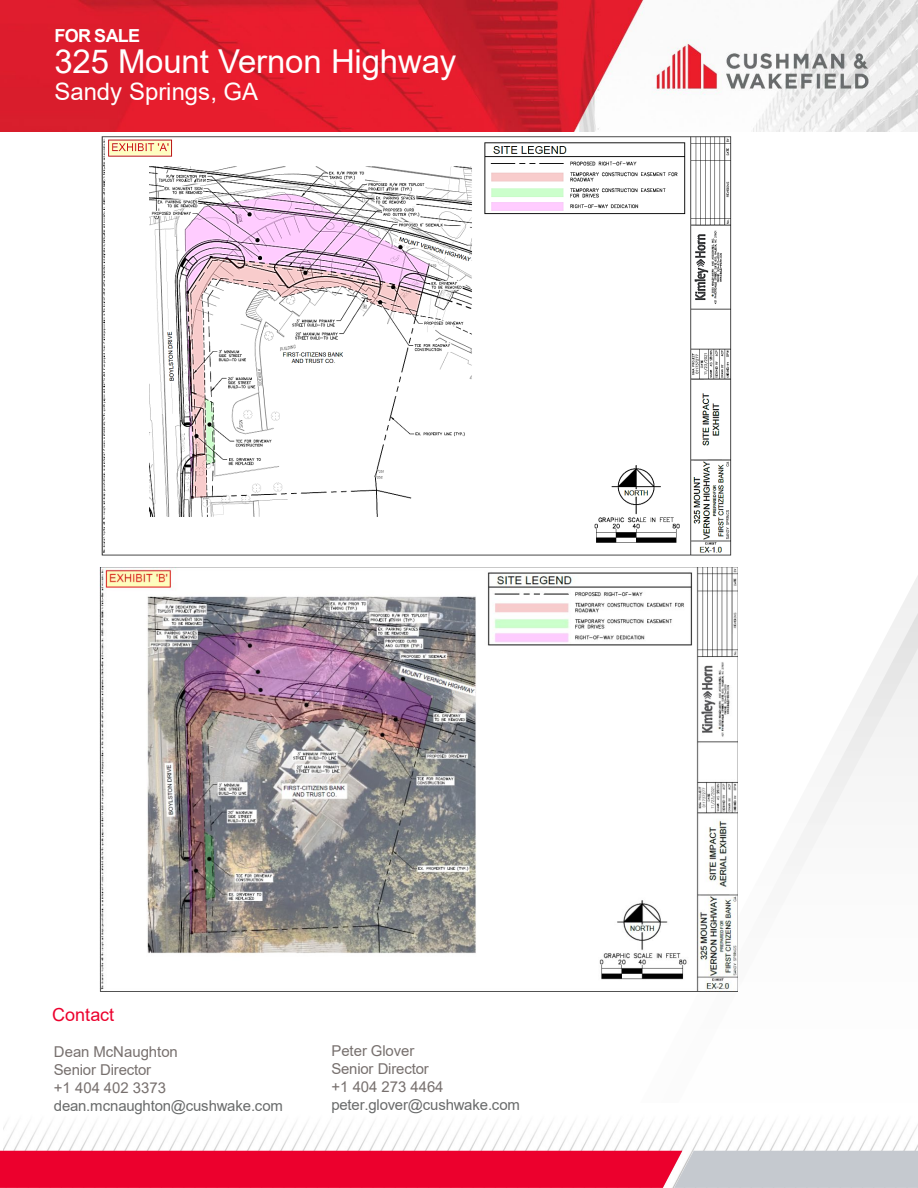
<style>
.page{position:relative;width:918px;height:1188px;background:#fff}
.page>*{position:absolute;margin:0;border:0;box-sizing:border-box;transform-origin:0 0}
.t1{font:33px "Arial";letter-spacing:-.005em;color:#fff}
.t2{font:24px "Arial";color:#fff}
.t3{font:18px "Arial";color:#ec002d}
.t4{font:700 18px "Arial";letter-spacing:-.03em;color:#fff}
.t5{font:15px/18px "Arial";color:#77706e}
.t6{font:15px "Arial";letter-spacing:-.015em;color:#696b6b}
</style>
<div class="page">
<svg style="left:786px;top:576px;width:132px;height:290px"></svg>
<img style="left:4px;top:1121px;width:914px;height:30px">
<svg style="left:0;top:1151px;width:918px;height:37px;background:#e23658"></svg>
<img style="left:0;top:0;width:918px;height:131px">
<img style="left:101px;top:136px;width:631px;height:420px">
<img style="left:99px;top:567px;width:639px;height:425px">
<p class="t4" style="left:54px;top:23px;width:87px">FOR SALE</p>
<p class="t1" style="left:54px;top:39px;width:404px">325 Mount Vernon Highway</p>
<p class="t2" style="left:54px;top:75px;width:205px">Sandy Springs, GA</p>
<p class="t3" style="left:52px;top:1003px;width:63px">Contact</p>
<p class="t5" style="left:54px;top:1042px;width:125px">Dean McNaughton<br>Senior Director<br>+1 404 402 3373</p>
<p class="t6" style="left:54px;top:1095px;width:230px">dean.mcnaughton@cushwake.com</p>
<p class="t5" style="left:331px;top:1041px;width:114px">Peter Glover<br>Senior Director +1 404 273 4464</p>
<p class="t6" style="left:331px;top:1094px;width:190px">peter.glover@cushwake.com</p>
</div>
